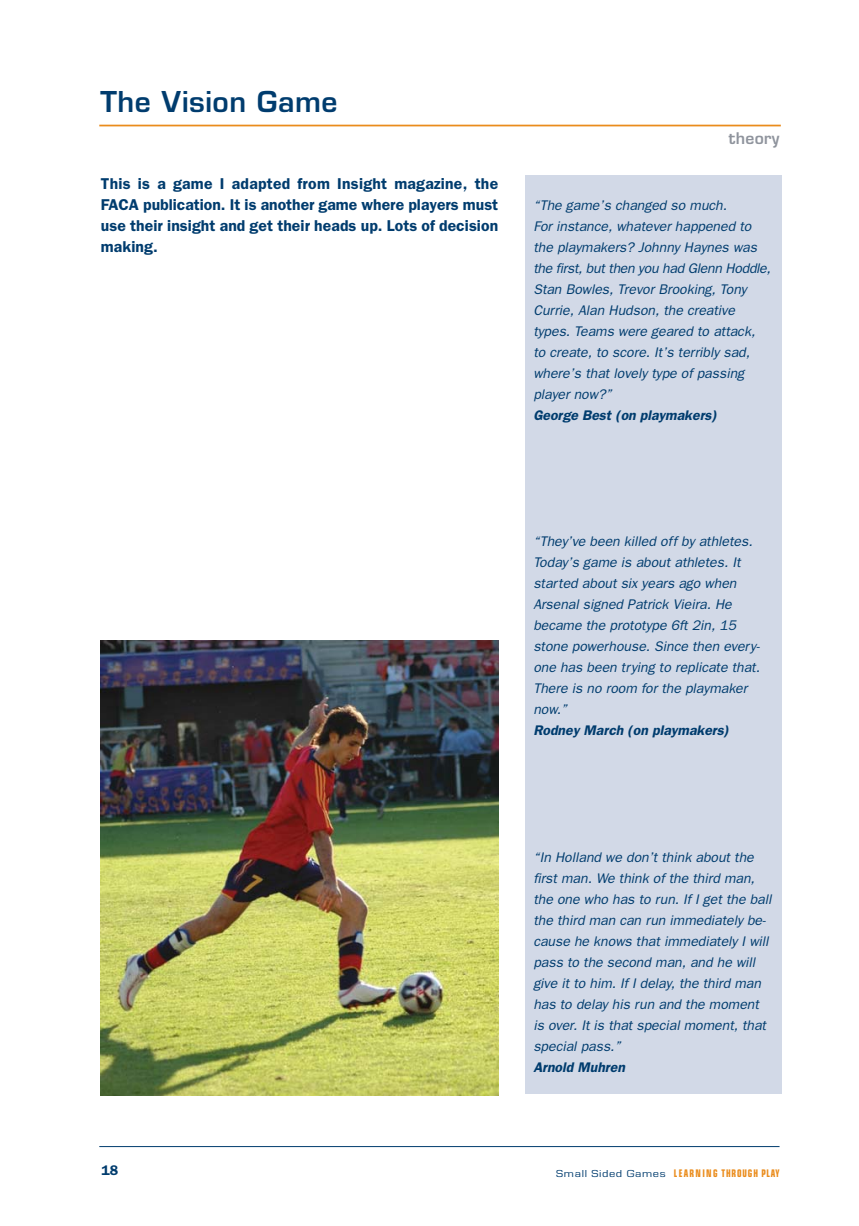
<style>
.page{position:relative;width:859px;height:1226px;background:#fff}
.page>*{position:absolute;margin:0;border:0;box-sizing:border-box;transform-origin:0 0}
.t1{font:600 28px "Eurostile";letter-spacing:.02em;color:#003c6e}
.t2{font:600 15.75px/21px "Franklin Gothic";letter-spacing:.005em;color:#003c6e;text-align:justify}
.t3{font:600 15.75px "Eurostile";letter-spacing:.02em;color:#8f949d}
.t4{font:italic 14px/21px "Franklin Gothic";color:#003c6e}
.t5{font:italic 600 14px "Franklin Gothic";color:#003c6e}
.t6{font:600 14px "Franklin Gothic";color:#003c6e}
.t7{font:700 condensed 10.5px "Eurostile";letter-spacing:.1em;color:#ea8c1c;scale:.83 1}
.s1{font-weight:400;font-stretch:normal;color:#003c6e}
</style>
<div class="page">
<hr style="left:99px;top:1146px;width:680px;height:1px;background:#003c6e">
<hr style="left:99px;top:125px;width:681px;height:1px;background:#ea8c1c">
<div style="left:525px;top:175px;width:255px;height:918px;background:#d2d9e7"></div>
<img style="left:101px;top:640px;width:397px;height:454px">
<h1 class="t1" style="left:101px;top:91px;width:238px">The Vision Game</h1>
<p class="t2" style="left:101px;top:174px;width:398px">This is a game I adapted from Insight magazine, the FACA publication. It is another game where players must use their insight and get their heads up. Lots of decision making.</p>
<p class="t3" style="left:728px;top:132px;width:52px">theory</p>
<p class="t4" style="left:533px;top:196px;width:241px">“The game’s changed so much.<br>For instance, whatever happened to the playmakers? Johnny Haynes was the first, but then you had Glenn Hoddle, Stan Bowles, Trevor Brooking, Tony Currie, Alan Hudson, the creative types. Teams were geared to attack, to create, to score. It’s terribly sad, where’s that lovely type of passing player now?”</p>
<p class="t5" style="left:533px;top:410px;width:187px">George Best (on playmakers)</p>
<p class="t4" style="left:533px;top:532px;width:230px">“They ’ve been killed off by athletes.<br>Today ’s game is about athletes. It started about six years ago when<br>Arsenal signed Patrick Vieira. He became the prototype 6ft 2in, 15 stone powerhouse. Since then every&shy;one has been trying to replicate that.<br>There is no room for the playmaker now.”</p>
<p class="t5" style="left:533px;top:725px;width:199px">Rodney March (on playmakers)</p>
<p class="t4" style="left:533px;top:847px;width:242px">“In Holland we don’t think about the first man. We think of the third man, the one who has to run. If I get the ball the third man can run immediately be&shy;cause he knows that immediately I will pass to the second man, and he will give it to him. If I delay, the third man has to delay his run and the moment is over. It is that special moment, that special pass.”</p>
<p class="t5" style="left:533px;top:1061px;width:95px">Arnold Muhren</p>
<p class="t6" style="left:101px;top:1165px;width:18px">18</p>
<p class="t7" style="left:556px;top:1168px;width:270px"><span class="s1">Small Sided Games</span> LEARNING THROUGH PLAY</p>
</div>
